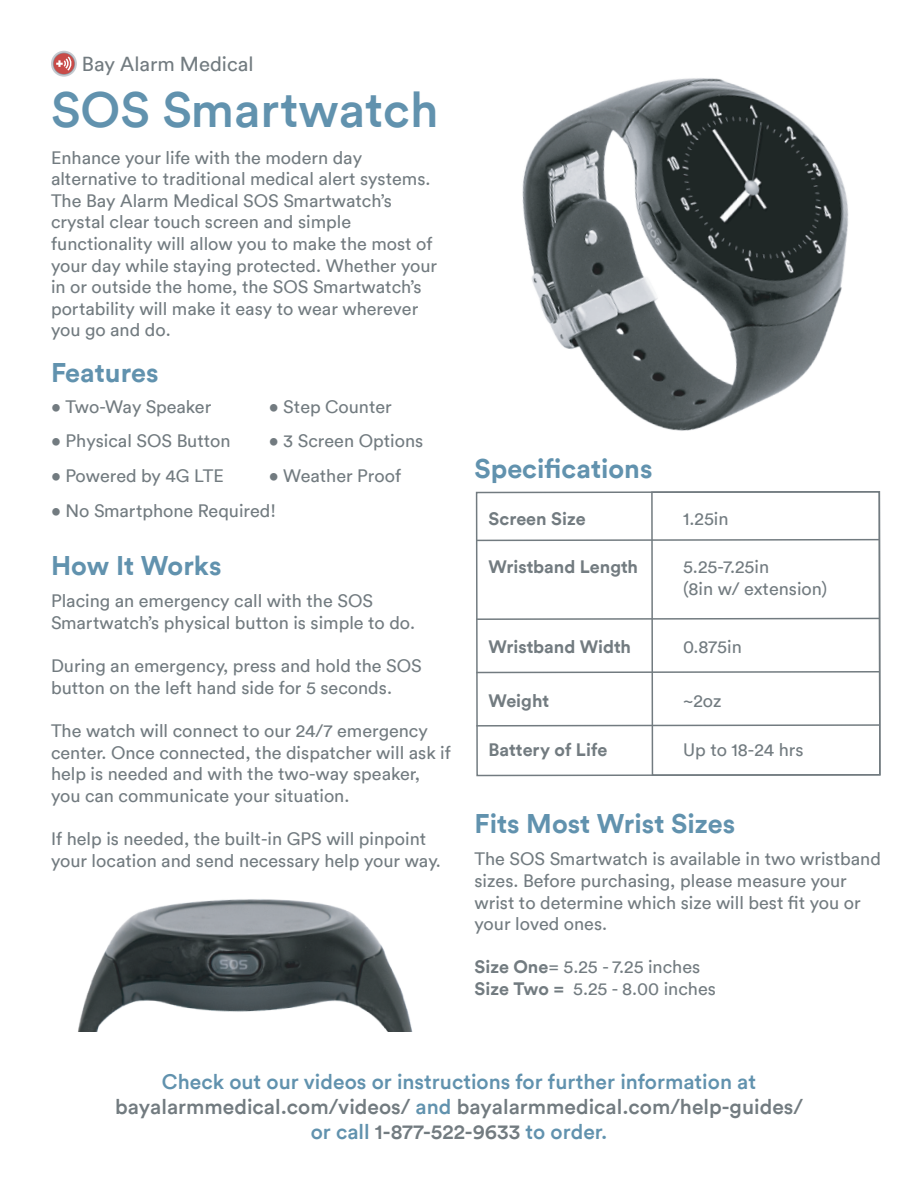
<style>
.page{position:relative;width:918px;height:1188px;background:#fff}
.page>*{position:absolute;margin:0;border:0;box-sizing:border-box;transform-origin:0 0}
.t1{font:500 49.5px "Circular TT";color:#6192ae}
.t2{font:700 27px "Circular TT";color:#6192ae}
.t3{font:500 21px/25.2px "Circular TT";color:#727b80;text-align:center}
.t4{font:20.25px "Circular TT";color:#727b80}
.t5{font:18px/21.6px "Circular TT";color:#727b80}
.t6{font:700 18px "Circular TT";color:#727b80}
.s1{font-weight:700}
.s2{color:#6192ae}
</style>
<div class="page">
<svg style="left:51px;top:51px;width:26px;height:26px"></svg>
<svg style="left:53px;top:53px;width:22px;height:22px"></svg>
<div style="left:54px;top:53px;width:20px;height:21px;background:#c84b48;border-radius:50%"></div>
<svg style="left:56px;top:55px;width:16px;height:17px"></svg>
<svg style="left:475px;top:491px;width:175px;height:286px"></svg>
<svg style="left:650px;top:491px;width:231px;height:285px"></svg>
<svg style="left:475px;top:538px;width:406px;height:4px"></svg>
<svg style="left:475px;top:670px;width:406px;height:4px"></svg>
<svg style="left:475px;top:724px;width:406px;height:3px"></svg>
<svg style="left:475px;top:617px;width:406px;height:4px"></svg>
<img style="left:522px;top:78px;width:327px;height:353px">
<img style="left:78px;top:899px;width:334px;height:132px">
<p class="t4" style="left:82px;top:52px;width:173px">Bay Alarm Medical</p>
<h1 class="t1" style="left:51px;top:79px;width:389px">SOS Smartwatch</h1>
<p class="t5" style="left:51px;top:146px;width:388px">Enhance your life with the modern day alternative to traditional medical alert systems.<br>The Bay Alarm Medical SOS Smartwatch’s crystal clear touch screen and simple functionality will allow you to make the most of your day while staying protected. Whether your in or outside the home, the SOS Smartwatch’s portability will make it easy to wear wherever you go and do.</p>
<h2 class="t2" style="left:51px;top:355px;width:109px">Features</h2>
<p class="t5" style="left:51px;top:395px;width:162px">• Two-Way Speaker</p>
<p class="t5" style="left:51px;top:430px;width:181px">• Physical SOS Button</p>
<p class="t5" style="left:269px;top:395px;width:124px">• Step Counter</p>
<p class="t5" style="left:269px;top:430px;width:156px">• 3 Screen Options</p>
<p class="t5" style="left:269px;top:465px;width:134px">• Weather Proof</p>
<p class="t5" style="left:51px;top:465px;width:174px">• Powered by 4G LTE</p>
<p class="t5" style="left:51px;top:500px;width:227px">• No Smartphone Required!</p>
<h2 class="t2" style="left:51px;top:548px;width:172px">How It Works</h2>
<p class="t5" style="left:51px;top:590px;width:366px">Placing an emergency call with the SOS<br>Smartwatch’s physical button is simple to do.</p>
<p class="t5" style="left:51px;top:655px;width:372px">During an emergency, press and hold the SOS button on the left hand side for 5 seconds.</p>
<p class="t5" style="left:51px;top:720px;width:402px">The watch will connect to our 24/7 emergency center. Once connected, the dispatcher will ask if help is needed and with the two-way speaker, you can communicate your situation.</p>
<p class="t5" style="left:51px;top:828px;width:391px">If help is needed, the built-in GPS will pinpoint your location and send necessary help your way.</p>
<h2 class="t2" style="left:475px;top:451px;width:180px">Specifications</h2>
<p class="t6" style="left:489px;top:507px;width:99px">Screen Size</p>
<p class="t5" style="left:683px;top:508px;width:47px">1.25in</p>
<p class="t6" style="left:489px;top:555px;width:151px">Wristband Length</p>
<p class="t5" style="left:683px;top:556px;width:146px">5.25-7.25in<br>(8in w/ extension)</p>
<p class="t6" style="left:489px;top:635px;width:144px">Wristband Width</p>
<p class="t5" style="left:683px;top:635px;width:60px">0.875in</p>
<p class="t6" style="left:489px;top:689px;width:62px">Weight</p>
<p class="t5" style="left:683px;top:690px;width:40px">~2oz</p>
<p class="t6" style="left:489px;top:738px;width:120px">Battery of Life</p>
<p class="t5" style="left:683px;top:739px;width:122px">Up to 18-24 hrs</p>
<h2 class="t2" style="left:475px;top:806px;width:262px">Fits Most Wrist Sizes</h2>
<p class="t5" style="left:475px;top:848px;width:408px">The SOS Smartwatch is available in two wristband sizes. Before purchasing, please measure your wrist to determine which size will best fit you or your loved ones.</p>
<p class="t5" style="left:475px;top:956px;width:243px"><span class="s1">Size One</span>= 5.25 - 7.25 inches<br><span class="s1">Size Two =</span> 5.25 - 8.00 inches</p>
<p class="t3" style="left:115px;top:1069px;width:690px"><span class="s2">Check out our videos or instructions for further information at </span>bayalarmmedical.com/videos/ <span class="s2">and</span> bayalarmmedical.com/help-guides/ <span class="s2">or call</span> 1-877-522-9633 <span class="s2">to order.</span></p>
</div>
